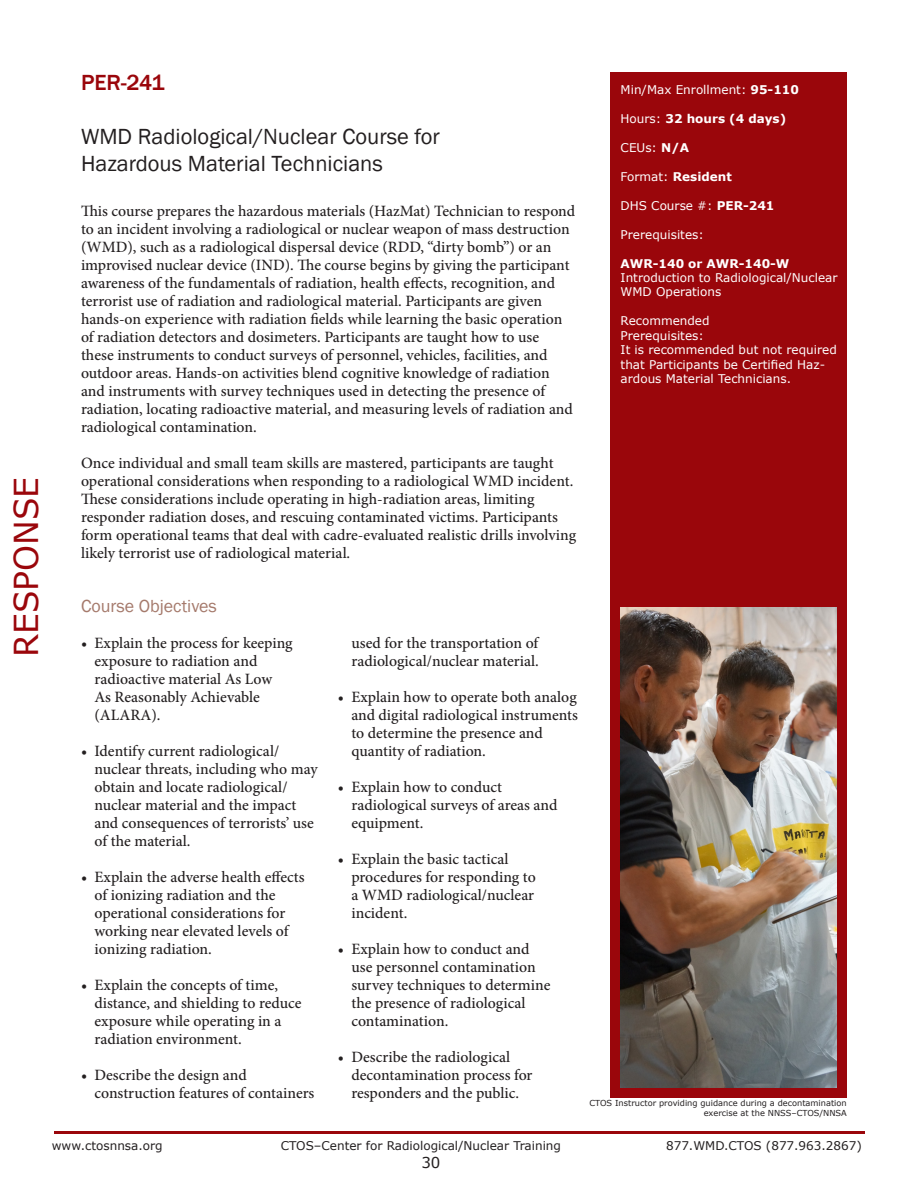
<style>
.page{position:relative;width:918px;height:1188px;background:#fff}
.page>*{position:absolute;margin:0;border:0;box-sizing:border-box;transform-origin:0 0}
.t1{font:33px "Verdana";color:#9a060b}
.Course_Title_FrkGBRe{font:22.5px/27px "Franklin Gothic";color:#231f20}
.course_number_header{font:500 22.5px "Franklin Gothic";letter-spacing:-.015em;color:#9a060b}
.Sub-title{font:18px "Franklin Gothic";color:#a57a6c}
.Body_text_CrsDesc_Mi{font:500 15.75px/18px "Minion Pro";color:#231f20}
.t2{font:15px "Verdana";color:#231f20}
.white_bold_headings{font:12px/14.4px "Verdana";color:#fff}
.t3{font:12px "Verdana";color:#231f20}
.white_bold_headings-2{font:700 12px "Verdana";color:#fff}
.Photo_captVerd_5_5{font:8.25px/9.8px "Verdana";color:#231f20;text-align:right}
.s1{font-weight:700}
.s2{font-weight:400}
</style>
<div class="page">
<hr style="left:54px;top:1131px;width:810px;height:3px;background:#9a060b">
<div style="left:610px;top:72px;width:237px;height:1026px;background:#9a060b"></div>
<img style="left:621px;top:607px;width:216px;height:481px">
<h1 class="t1" style="left:3px;top:657px;width:182px;rotate:-90deg">RESPONSE</h1>
<p class="course_number_header" style="left:81px;top:69px;width:85px">PER-241</p>
<p class="Course_Title_FrkGBRe" style="left:81px;top:123px;width:360px">WMD Radiological/Nuclear Course for<br>Hazardous Material Technicians</p>
<p class="Body_text_CrsDesc_Mi" style="left:81px;top:202px;width:496px">This course prepares the hazardous materials (HazMat) Technician to respond to an incident involving a radiological or nuclear weapon of mass destruction (WMD), such as a radiological dispersal device (RDD, “dirty bomb”) or an improvised nuclear device (IND). The course begins by giving the participant awareness of the fundamentals of radiation, health effects, recognition, and terrorist use of radiation and radiological material. Participants are given hands-on experience with radiation fields while learning the basic operation of radiation detectors and dosimeters. Participants are taught how to use these instruments to conduct surveys of personnel, vehicles, facilities, and outdoor areas. Hands-on activities blend cognitive knowledge of radiation and instruments with survey techniques used in detecting the presence of radiation, locating radioactive material, and measuring levels of radiation and radiological contamination.</p>
<p class="Body_text_CrsDesc_Mi" style="left:81px;top:454px;width:497px">Once individual and small team skills are mastered, participants are taught operational considerations when responding to a radiological WMD incident.<br>These considerations include operating in high-radiation areas, limiting responder radiation doses, and rescuing contaminated victims. Participants form operational teams that deal with cadre-evaluated realistic drills involving likely terrorist use of radiological material.</p>
<p class="white_bold_headings" style="left:621px;top:82px;width:180px">Min/Max Enrollment: <span class="s1">95-110</span></p>
<p class="white_bold_headings-2" style="left:621px;top:110px;width:167px"><span class="s2">Hours:</span> 32 hours (4 days)</p>
<p class="white_bold_headings" style="left:621px;top:140px;width:70px">CEUs: <span class="s1">N/A</span></p>
<p class="white_bold_headings-2" style="left:621px;top:168px;width:113px"><span class="s2">Format:</span> Resident</p>
<p class="white_bold_headings" style="left:621px;top:198px;width:155px">DHS Course #: <span class="s1">PER-241</span></p>
<p class="white_bold_headings" style="left:621px;top:227px;width:85px">Prerequisites:</p>
<p class="white_bold_headings" style="left:621px;top:256px;width:218px"><span class="s1">AWR-140 or AWR-140-W<br></span>Introduction to Radiological/Nuclear<br>WMD Operations</p>
<p class="white_bold_headings" style="left:621px;top:314px;width:218px">Recommended<br>Prerequisites:<br>It is recommended but not required that Participants be Certified Haz&shy;ardous Material Technicians.</p>
<p class="Sub-title" style="left:81px;top:595px;width:137px">Course Objectives</p>
<p class="Body_text_CrsDesc_Mi" style="left:94px;top:634px;width:200px;text-indent:-14px">• Explain the process for keeping exposure to radiation and radioactive material As Low<br>As Reasonably Achievable (ALARA).</p>
<p class="Body_text_CrsDesc_Mi" style="left:94px;top:742px;width:225px;text-indent:-14px">• Identify current radiological/ nuclear threats, including who may obtain and locate radiological/ nuclear material and the impact and consequences of terrorists’ use of the material.</p>
<p class="Body_text_CrsDesc_Mi" style="left:94px;top:868px;width:212px;text-indent:-14px">• Explain the adverse health effects of ionizing radiation and the operational considerations for working near elevated levels of ionizing radiation.</p>
<p class="Body_text_CrsDesc_Mi" style="left:94px;top:976px;width:209px;text-indent:-14px">• Explain the concepts of time, distance, and shielding to reduce exposure while operating in a radiation environment.</p>
<p class="Body_text_CrsDesc_Mi" style="left:94px;top:1066px;width:221px;text-indent:-14px">• Describe the design and construction features of containers</p>
<p class="Body_text_CrsDesc_Mi" style="left:351px;top:634px;width:189px">used for the transportation of radiological/nuclear material.</p>
<p class="Body_text_CrsDesc_Mi" style="left:351px;top:688px;width:228px;text-indent:-14px">• Explain how to operate both analog and digital radiological instruments to determine the presence and quantity of radiation.</p>
<p class="Body_text_CrsDesc_Mi" style="left:351px;top:778px;width:208px;text-indent:-14px">• Explain how to conduct radiological surveys of areas and equipment.</p>
<p class="Body_text_CrsDesc_Mi" style="left:351px;top:850px;width:186px;text-indent:-14px">• Explain the basic tactical procedures for responding to a WMD radiological/nuclear incident.</p>
<p class="Body_text_CrsDesc_Mi" style="left:351px;top:940px;width:201px;text-indent:-14px">• Explain how to conduct and use personnel contamination survey techniques to determine the presence of radiological contamination.</p>
<p class="Body_text_CrsDesc_Mi" style="left:351px;top:1048px;width:183px;text-indent:-14px">• Describe the radiological decontamination process for responders and the public.</p>
<p class="Photo_captVerd_5_5" style="left:590px;top:1098px;width:259px">CTOS Instructor providing guidance during a decontamination exercise at the NNSS–CTOS/NNSA</p>
<p class="t3" style="left:52px;top:1137px;width:112px">www.ctosnnsa.org</p>
<p class="t3" style="left:281px;top:1137px;width:282px">CTOS–Center for Radiological/Nuclear Training</p>
<p class="t3" style="left:666px;top:1137px;width:197px">877.WMD.CTOS (877.963.2867)</p>
<p class="t2" style="left:421px;top:1152px;width:21px">30</p>
</div>
